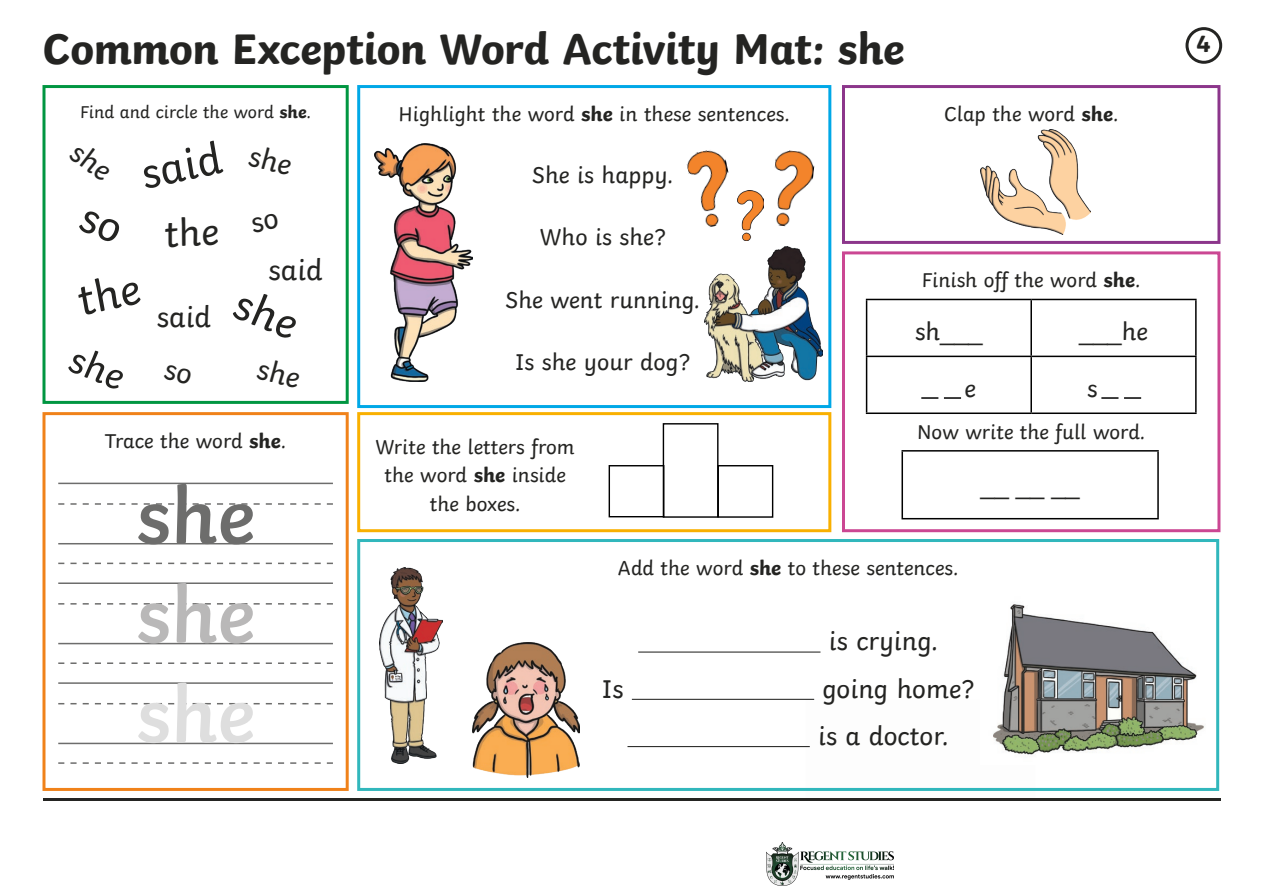
<style>
.page{position:relative;width:1263px;height:893px;background:#fff}
.page>*{position:absolute;margin:0;border:0;box-sizing:border-box;transform-origin:0 0}
.Underline{font:600 81px "Twinkl";color:#6d6d6c}
.Underline-2{font:600 81px "Twinkl";color:#b9b8b8}
.Underline-3{font:600 81px "Twinkl";color:#dedede}
.Heading{font:700 45px "Twinkl";letter-spacing:-.01em;color:#242422}
.Underline-4{font:45px "Twinkl";color:#242422}
.Underline-5{font:30px "Twinkl";color:#242422}
.Body_Copy{font:27px "Twinkl";color:#242422}
.Underline-6{font:25.5px "Arial";color:#242422}
.Body_Copy-2{font:24px "Twinkl";color:#242422}
.Mat_Number{font:700 24px "Twinkl";color:#242422}
.Body_Copy-3{font:21px/28.5px "Twinkl";color:#242422;text-align:center}
.Underline-7{font:21px "Twinkl";color:#242422}
.Body_Copy-4{font:18px "Twinkl";color:#242422}
.s1{font-weight:700}
.s2{font-family:"Twinkl"}
</style>
<div class="page">
<svg style="left:806px;top:699px;width:229px;height:180px"></svg>
<hr style="left:43px;top:798px;width:1177px;height:2px;background:#242422">
<div style="left:42px;top:85px;width:307px;height:319px;border:3px solid #009641"></div>
<div style="left:357px;top:85px;width:474px;height:323px;border:3px solid #00a8e7"></div>
<div style="left:42px;top:412px;width:307px;height:379px;border:3px solid #f0821a"></div>
<hr style="left:638px;top:651px;width:182px;height:2px;background:#242422">
<hr style="left:632px;top:699px;width:182px;height:1px;background:#242422">
<hr style="left:627px;top:746px;width:183px;height:1px;background:#242422">
<div style="left:357px;top:539px;width:862px;height:252px;border:3px solid #31b7bc"></div>
<div style="left:842px;top:85px;width:378px;height:159px;border:3px solid #8c368b"></div>
<div style="left:842px;top:251px;width:378px;height:281px;border:3px solid #cb4793"></div>
<div style="left:1185px;top:27px;width:37px;height:37px;border:3px solid #242422;border-radius:50%"></div>
<div style="left:357px;top:412px;width:474px;height:120px;border:3px solid #f9b000"></div>
<img style="left:981px;top:129px;width:109px;height:106px">
<div style="left:663px;top:423px;width:55px;height:95px;border:1px solid #000"></div>
<div style="left:717px;top:465px;width:56px;height:53px;border:1px solid #000"></div>
<div style="left:609px;top:465px;width:55px;height:52px;border:1px solid #000"></div>
<hr style="left:866px;top:299px;width:165px;height:1px;background:#000">
<hr style="left:866px;top:300px;width:1px;height:56px;background:#000">
<hr style="left:1031px;top:299px;width:165px;height:1px;background:#000">
<hr style="left:1030px;top:300px;width:2px;height:56px;background:#000">
<hr style="left:1195px;top:300px;width:1px;height:56px;background:#000">
<hr style="left:866px;top:356px;width:165px;height:1px;background:#000">
<hr style="left:866px;top:357px;width:1px;height:55px;background:#000">
<hr style="left:1031px;top:356px;width:165px;height:1px;background:#000">
<hr style="left:1030px;top:357px;width:2px;height:55px;background:#000">
<hr style="left:1195px;top:357px;width:1px;height:55px;background:#000">
<hr style="left:866px;top:412px;width:165px;height:2px;background:#000">
<hr style="left:1031px;top:412px;width:165px;height:2px;background:#000">
<hr style="left:901px;top:450px;width:258px;height:2px;background:#000">
<hr style="left:901px;top:452px;width:2px;height:66px;background:#000">
<hr style="left:1157px;top:452px;width:2px;height:66px;background:#000">
<hr style="left:901px;top:518px;width:258px;height:1px;background:#000">
<hr style="left:58px;top:543px;width:275px;height:1px;background:#6d6d6c">
<svg style="left:58px;top:503px;width:275px;height:2px"></svg>
<hr style="left:58px;top:483px;width:275px;height:1px;background:#6d6d6c">
<svg style="left:58px;top:563px;width:275px;height:1px"></svg>
<hr style="left:58px;top:643px;width:275px;height:1px;background:#6d6d6c">
<svg style="left:58px;top:603px;width:275px;height:2px"></svg>
<hr style="left:58px;top:582px;width:275px;height:2px;background:#6d6d6c">
<svg style="left:58px;top:662px;width:275px;height:2px"></svg>
<hr style="left:58px;top:743px;width:275px;height:1px;background:#6d6d6c">
<svg style="left:58px;top:703px;width:275px;height:1px"></svg>
<hr style="left:58px;top:682px;width:275px;height:2px;background:#6d6d6c">
<svg style="left:58px;top:762px;width:275px;height:2px"></svg>
<img style="left:686px;top:150px;width:52px;height:77px">
<img style="left:774px;top:150px;width:41px;height:77px">
<img style="left:738px;top:190px;width:26px;height:50px">
<img style="left:705px;top:247px;width:118px;height:134px">
<img style="left:375px;top:144px;width:97px;height:238px">
<img style="left:981px;top:604px;width:223px;height:160px">
<img style="left:472px;top:642px;width:107px;height:136px">
<img style="left:380px;top:567px;width:62px;height:196px">
<svg style="left:944px;top:397px;width:17px;height:2px"></svg>
<svg style="left:1124px;top:397px;width:17px;height:2px"></svg>
<svg style="left:921px;top:397px;width:17px;height:2px"></svg>
<svg style="left:1101px;top:397px;width:17px;height:2px"></svg>
<img style="left:767px;top:842px;width:126px;height:44px">
<p class="Heading" style="left:42px;top:12px;width:863px">Common Exception Word Activity Mat: she</p>
<p class="Mat_Number" style="left:1196px;top:24px;width:16px">4</p>
<p class="Body_Copy-4" style="left:80px;top:98px;width:233px">Find and circle the word <span class="s1">she</span>.</p>
<p class="Body_Copy-3" style="left:399px;top:98px;width:393px">Highlight the word <span class="s1">she</span> in these sentences.</p>
<p class="Body_Copy-2" style="left:532px;top:156px;width:143px">She is happy.</p>
<p class="Body_Copy-2" style="left:540px;top:219px;width:128px">Who is she?</p>
<p class="Underline-4" style="left:134px;top:140px;width:83px;rotate:-12deg">said</p>
<p class="Underline-5" style="left:157px;top:294px;width:56px">said</p>
<p class="Underline-5" style="left:269px;top:247px;width:56px">said</p>
<p class="Body_Copy-2" style="left:505px;top:281px;width:196px">She went running.</p>
<p class="Body_Copy-2" style="left:515px;top:343px;width:177px">Is she your dog?</p>
<p class="Underline-7" style="left:944px;top:98px;width:176px">Clap the word <span class="s1">she</span>.</p>
<p class="Body_Copy-3" style="left:922px;top:264px;width:220px">Finish off the word <span class="s1">she</span>.</p>
<p class="Underline-6" style="left:915px;top:313px;width:69px"><span class="s2">sh</span>___</p>
<p class="Underline-6" style="left:1079px;top:313px;width:70px">___<span class="s2">he</span></p>
<p class="Underline-7" style="left:105px;top:425px;width:183px">Trace the word <span class="s1">she</span>.</p>
<p class="Underline" style="left:136px;top:452px;width:120px">she</p>
<p class="Underline-2" style="left:136px;top:551px;width:120px">she</p>
<p class="Underline-3" style="left:136px;top:650px;width:120px">she</p>
<p class="Body_Copy-3" style="left:376px;top:430px;width:201px">Write the letters from the word <span class="s1">she</span> inside the boxes.</p>
<p class="Body_Copy-3" style="left:917px;top:416px;width:230px">Now write the full word.</p>
<p class="Underline-6" style="left:980px;top:467px;width:101px">__ __ __</p>
<p class="Body_Copy-3" style="left:618px;top:552px;width:342px">Add the word <span class="s1">she</span> to these sentences.</p>
<p class="Body_Copy" style="left:829px;top:621px;width:111px">is crying.</p>
<p class="Body_Copy" style="left:602px;top:668px;width:23px">Is</p>
<p class="Body_Copy" style="left:822px;top:668px;width:153px">going home?</p>
<p class="Body_Copy" style="left:818px;top:715px;width:132px">is a doctor.</p>
</div>
